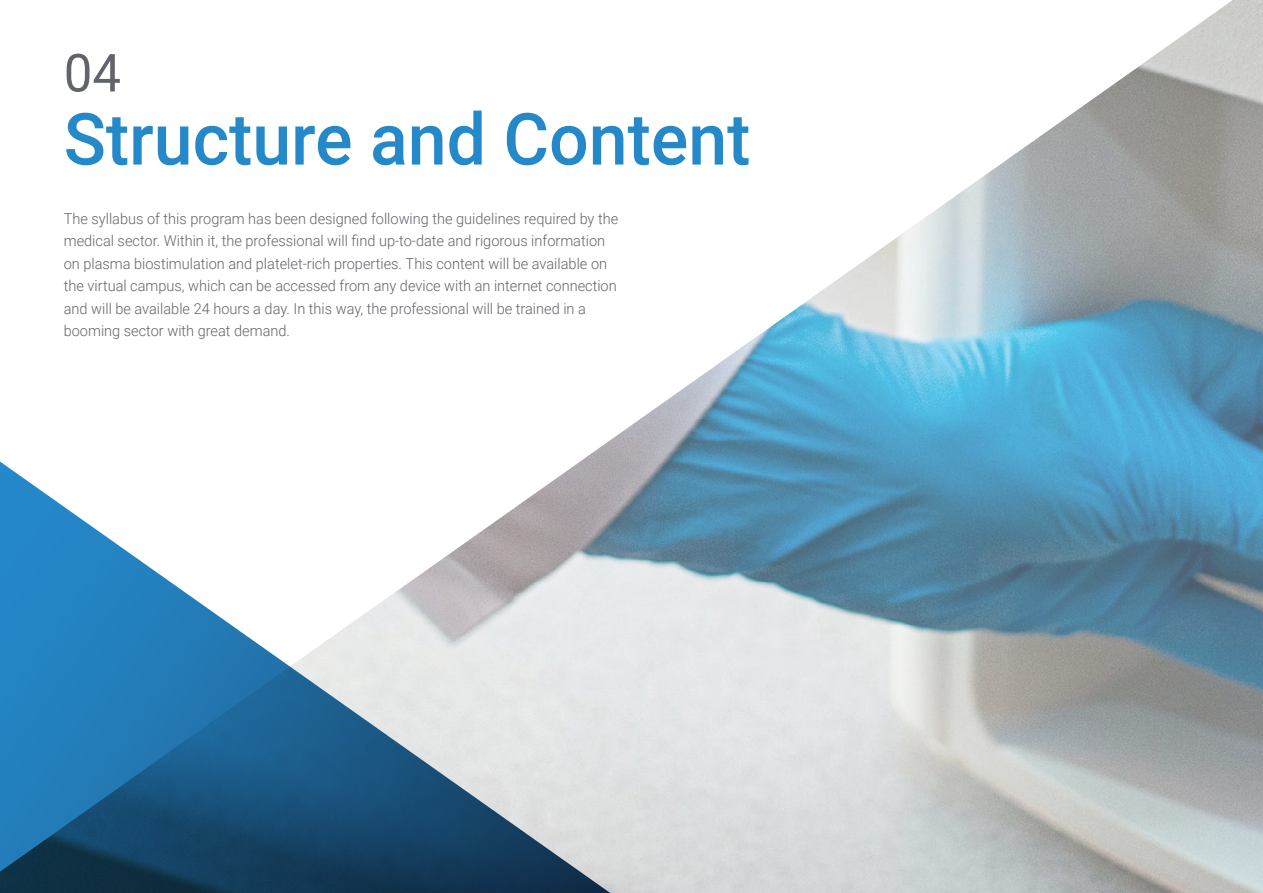
<style>
.page{position:relative;width:1263px;height:893px;background:#fff}
.page>*{position:absolute;margin:0;border:0;box-sizing:border-box;transform-origin:0 0}
.t1{font:500 72px "Roboto";color:#2488c9}
.t2{font:52.5px "Roboto";color:#61646a}
.t3{font:300 15px/22.5px "Roboto";color:#61646a}
</style>
<div class="page">
<img style="left:602px;top:0;width:661px;height:893px">
<svg style="left:0;top:446px;width:640px;height:447px"></svg>
<h2 class="t2" style="left:64px;top:36px;width:59px">04</h2>
<h1 class="t1" style="left:64px;top:89px;width:688px">Structure and Content</h1>
<p class="t3" style="left:64px;top:207px;width:556px">The syllabus of this program has been designed following the guidelines required by the medical sector. Within it, the professional will find up-to-date and rigorous information on plasma biostimulation and platelet-rich properties. This content will be available on the virtual campus, which can be accessed from any device with an internet connection and will be available 24 hours a day. In this way, the professional will be trained in a booming sector with great demand.</p>
</div>
